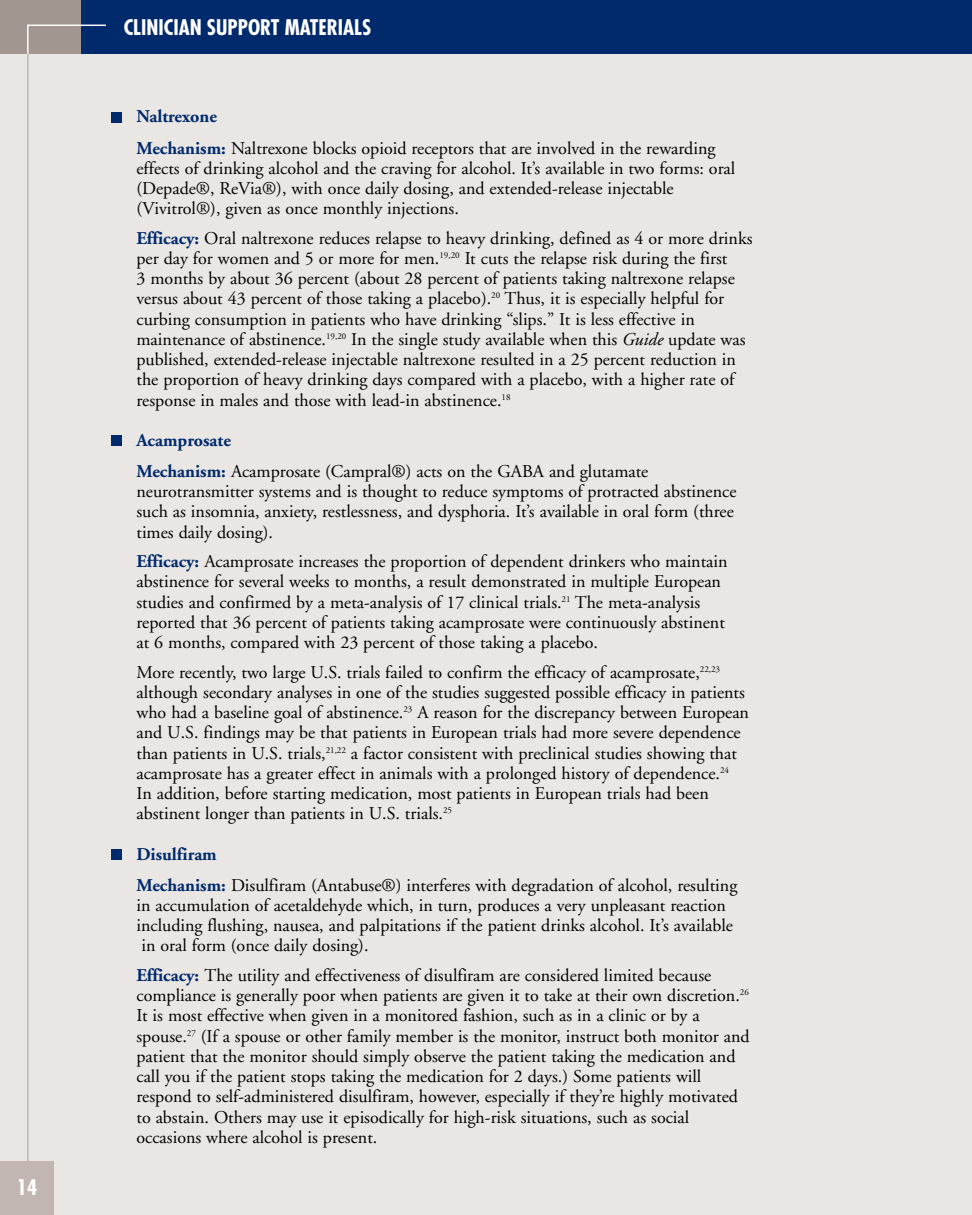
<style>
.page{position:relative;width:972px;height:1215px;background:#e9e6e4}
.page>*{position:absolute;margin:0;border:0;box-sizing:border-box;transform-origin:0 0}
.t1{font:700 condensed 21px "Futura";color:#fff}
.t2{font:18px/20.2px "Adobe Garamond";color:#000}
.t3{font:700 18px "Adobe Garamond";color:#002a6c}
.s1{font-weight:700;color:#002a6c}
.s2{font-style:italic}
</style>
<div class="page">
<div style="left:111px;top:849px;width:11px;height:11px;background:#002a6c"></div>
<div style="left:111px;top:435px;width:11px;height:11px;background:#002a6c"></div>
<div style="left:111px;top:112px;width:11px;height:10px;background:#002a6c"></div>
<div style="left:2px;top:0;width:970px;height:54px;background:#002a6c"></div>
<div style="left:0;top:0;width:81px;height:54px;background:#a29691"></div>
<hr style="left:27px;top:25px;width:79px;height:1px;background:#fff">
<div style="left:0;top:1161px;width:54px;height:54px;background:#c1b6b1"></div>
<hr style="left:27px;top:54px;width:2px;height:1107px;background:#c1b6b1">
<hr style="left:27px;top:26px;width:2px;height:28px;background:#fff">
<p class="t1" style="left:17px;top:1178px;width:22px">14</p>
<h1 class="t1" style="left:124px;top:18px;width:249px">CLINICIAN SUPPORT MATERIALS</h1>
<p class="t3" style="left:136px;top:109px;width:82px">Naltrexone</p>
<p class="t2" style="left:136px;top:139px;width:600px"><span class="s1">Mechanism:</span> Naltrexone blocks opioid receptors that are involved in the rewarding effects of drinking alcohol and the craving for alcohol. It’s available in two forms: oral (Depade®, ReVia®), with once daily dosing, and extended-release injectable (Vivitrol®), given as once monthly injections.</p>
<p class="t2" style="left:136px;top:230px;width:618px"><span class="s1">Efficacy:</span> Oral naltrexone reduces relapse to heavy drinking, defined as 4 or more drinks per day for women and 5 or more for men.<sup>19,20</sup> It cuts the relapse risk during the first<br>3 months by about 36 percent (about 28 percent of patients taking naltrexone relapse versus about 43 percent of those taking a placebo).<sup>20</sup> Thus, it is especially helpful for curbing consumption in patients who have drinking “slips.” It is less effective in maintenance of abstinence.<sup>19,20</sup> In the single study available when this <span class="s2">Guide</span> update was published, extended-release injectable naltrexone resulted in a 25 percent reduction in the proportion of heavy drinking days compared with a placebo, with a higher rate of response in males and those with lead-in abstinence.<sup>18</sup></p>
<p class="t3" style="left:136px;top:433px;width:96px">Acamprosate</p>
<p class="t2" style="left:136px;top:463px;width:602px"><span class="s1">Mechanism:</span> Acamprosate (Campral®) acts on the GABA and glutamate neurotransmitter systems and is thought to reduce symptoms of protracted abstinence such as insomnia, anxiety, restlessness, and dysphoria. It’s available in oral form (three times daily dosing).</p>
<p class="t2" style="left:136px;top:553px;width:593px"><span class="s1">Efficacy:</span> Acamprosate increases the proportion of dependent drinkers who maintain abstinence for several weeks to months, a result demonstrated in multiple European studies and confirmed by a meta-analysis of 17 clinical trials.<sup>21</sup> The meta-analysis reported that 36 percent of patients taking acamprosate were continuously abstinent at 6 months, compared with 23 percent of those taking a placebo.</p>
<p class="t2" style="left:136px;top:663px;width:614px">More recently, two large U.S. trials failed to confirm the efficacy of acamprosate,<sup>22,23 </sup>although secondary analyses in one of the studies suggested possible efficacy in patients who had a baseline goal of abstinence.<sup>23</sup> A reason for the discrepancy between European and U.S. findings may be that patients in European trials had more severe dependence than patients in U.S. trials,<sup>21,22</sup> a factor consistent with preclinical studies showing that acamprosate has a greater effect in animals with a prolonged history of dependence.<sup>24<br></sup>In addition, before starting medication, most patients in European trials had been abstinent longer than patients in U.S. trials.<sup>25</sup></p>
<p class="t3" style="left:136px;top:847px;width:82px">Disulfiram</p>
<p class="t2" style="left:136px;top:876px;width:602px"><span class="s1">Mechanism:</span> Disulfiram (Antabuse®) interferes with degradation of alcohol, resulting in accumulation of acetaldehyde which, in turn, produces a very unpleasant reaction including flushing, nausea, and palpitations if the patient drinks alcohol. It’s available</p>
<p class="t2" style="left:141px;top:937px;width:229px">in oral form (once daily dosing).</p>
<p class="t2" style="left:136px;top:967px;width:615px"><span class="s1">Efficacy:</span> The utility and effectiveness of disulfiram are considered limited because compliance is generally poor when patients are given it to take at their own discretion.<sup>26<br></sup>It is most effective when given in a monitored fashion, such as in a clinic or by a spouse.<sup>27</sup> (If a spouse or other family member is the monitor, instruct both monitor and patient that the monitor should simply observe the patient taking the medication and call you if the patient stops taking the medication for 2 days.) Some patients will respond to self-administered disulfiram, however, especially if they’re highly motivated to abstain. Others may use it episodically for high-risk situations, such as social occasions where alcohol is present.</p>
</div>
